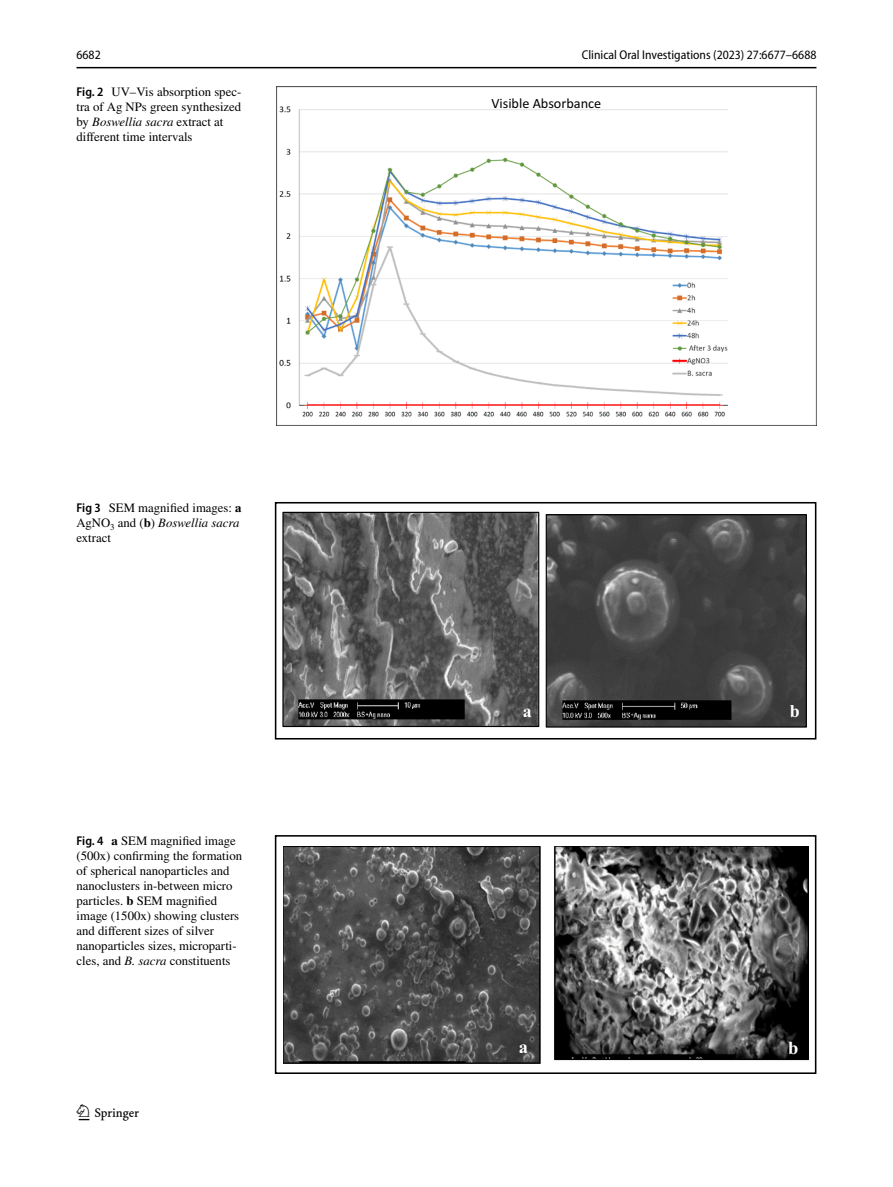
<style>
.page{position:relative;width:893px;height:1187px;background:#fff}
.page>*{position:absolute;margin:0;border:0;box-sizing:border-box;transform-origin:0 0}
.t1{font:22.5px "Springnew Regular 2";color:#000}
.t2{font:18.45px "Times New Roman PS Bold MT2";color:#fff}
.t3{font:700 18px "Times New Roman";color:#fff}
.t4{font:14.1px "Calibri";color:#000}
.t5{font:12.75px/15px "STIX";color:#000}
.t6{font:semi-condensed 12.75px "Myriad Pro";color:#000}
.s1{font-family:"Myriad Pro";font-weight:600;font-stretch:semi-condensed}
.s2{font-style:italic}
.s3{font-weight:700}
</style>
<div class="page">
<hr style="left:77px;top:67px;width:739px;height:1px;background:#000">
<img style="left:276px;top:87px;width:540px;height:339px">
<svg style="left:282px;top:511px;width:525px;height:217px;background:#555"></svg>
<div style="left:275px;top:502px;width:541px;height:237px;border:2px solid #000"></div>
<img style="left:283px;top:846px;width:525px;height:217px">
<div style="left:275px;top:835px;width:541px;height:238px;border:2px solid #000"></div>
<p class="t6" style="left:77px;top:48px;width:26px">6682</p>
<p class="t6" style="left:582px;top:48px;width:236px">Clinical Oral Investigations (2023) 27:6677–6688</p>
<p class="t5" style="left:77px;top:85px;width:166px"><span class="s1">Fig. 2</span> UV–Vis absorption spec&shy;tra of Ag NPs green synthesized by <span class="s2">Boswellia sacra</span> extract at different time intervals</p>
<p class="t4" style="left:491px;top:93px;width:111px">Visible Absorbance</p>
<p class="t5" style="left:77px;top:500px;width:166px"><span class="s1">Fig 3</span> SEM magnified images: <span class="s3">a<br></span>AgNO<sub>3</sub> and (<span class="s3">b</span>) <span class="s2">Boswellia sacra </span>extract</p>
<p class="t5" style="left:77px;top:833px;width:167px"><span class="s1">Fig. 4</span> <span class="s3">a</span> SEM magnified image (500x) confirming the formation of spherical nanoparticles and nanoclusters in-between micro particles. <span class="s3">b</span> SEM magnified image (1500x) showing clusters and different sizes of silver nanoparticles sizes, microparti&shy;cles, and <span class="s2">B. sacra</span> constituents</p>
<h1 class="t1" style="left:79px;top:1104px;width:62px">1 3</h1>
<h3 class="t3" style="left:523px;top:697px;width:10px">a</h3>
<h3 class="t3" style="left:790px;top:697px;width:12px">b</h3>
<h2 class="t2" style="left:519px;top:1033px;width:11px">a</h2>
<h2 class="t2" style="left:788px;top:1034px;width:12px">b</h2>
</div>
